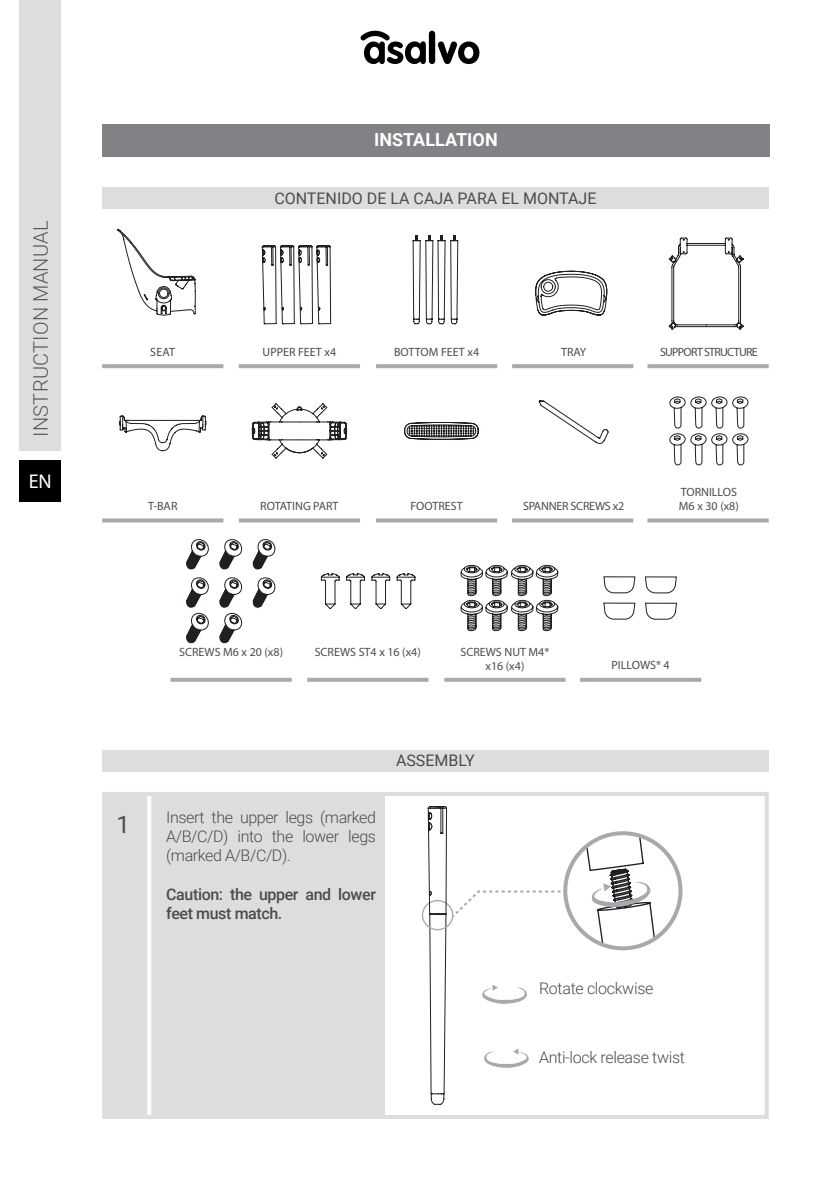
<style>
.page{position:relative;width:840px;height:1191px;background:#fff}
.page>*{position:absolute;margin:0;border:0;box-sizing:border-box;transform-origin:0 0}
.t1{font:24px "Roboto";color:#4b4c4d}
.t2{font:300 20px "Roboto";letter-spacing:.015em;color:#57585a}
.t3{font:20px "Myriad Pro";color:#fff}
.t4{font:700 18px "Roboto";color:#fff}
.t5{font:300 16px/19.2px "Roboto";letter-spacing:-.025em;color:#4b4c4d;text-align:justify}
.t6{font:500 16px/19.2px "Roboto";letter-spacing:-.025em;color:#4b4c4d}
.t7{font:16px "Roboto";color:#4b4c4d}
.t8{font:12px/14px "Myriad Pro";color:#4b4c4d;text-align:center}
.t9{font:12px "Myriad Pro";letter-spacing:-.06em;color:#4b4c4d}
.t10{font:12px "Myriad Pro";letter-spacing:-.02em;color:#4b4c4d}
</style>
<div class="page">
<div style="left:19px;top:0;width:42px;height:451px;background:#dcdddf"></div>
<div style="left:19px;top:460px;width:42px;height:42px;background:#000"></div>
<div style="left:428px;top:31px;width:7px;height:33px;background:#000001;border-radius:3px"></div>
<svg style="left:437px;top:41px;width:42px;height:23px"></svg>
<svg style="left:360px;top:31px;width:65px;height:33px"></svg>
<div style="left:104px;top:794px;width:280px;height:323px;background:#dcdddf"></div>
<hr style="left:147px;top:794px;width:4px;height:323px;background:#fff">
<div style="left:102px;top:792px;width:666px;height:327px;border:4px solid #dcdddf"></div>
<svg style="left:102px;top:364px;width:121px;height:4px"></svg>
<svg style="left:170px;top:678px;width:121px;height:4px"></svg>
<svg style="left:102px;top:518px;width:121px;height:4px"></svg>
<svg style="left:239px;top:364px;width:121px;height:4px"></svg>
<svg style="left:307px;top:678px;width:121px;height:4px"></svg>
<svg style="left:580px;top:678px;width:121px;height:4px"></svg>
<svg style="left:239px;top:518px;width:121px;height:4px"></svg>
<svg style="left:376px;top:364px;width:121px;height:4px"></svg>
<svg style="left:444px;top:678px;width:121px;height:4px"></svg>
<svg style="left:376px;top:518px;width:121px;height:4px"></svg>
<svg style="left:512px;top:364px;width:121px;height:4px"></svg>
<svg style="left:512px;top:518px;width:121px;height:4px"></svg>
<svg style="left:647px;top:364px;width:121px;height:4px"></svg>
<svg style="left:647px;top:518px;width:121px;height:4px"></svg>
<div style="left:102px;top:188px;width:666px;height:21px;background:#dcdddf"></div>
<div style="left:102px;top:750px;width:666px;height:21px;background:#dcdddf"></div>
<div style="left:102px;top:125px;width:667px;height:32px;background:#808285"></div>
<svg style="left:117px;top:229px;width:79px;height:86px"></svg>
<svg style="left:262px;top:245px;width:69px;height:79px"></svg>
<svg style="left:412px;top:235px;width:46px;height:90px"></svg>
<svg style="left:535px;top:271px;width:72px;height:45px"></svg>
<svg style="left:668px;top:237px;width:75px;height:93px"></svg>
<svg style="left:119px;top:415px;width:87px;height:36px"></svg>
<svg style="left:252px;top:403px;width:95px;height:56px"></svg>
<svg style="left:404px;top:422px;width:74px;height:18px"></svg>
<svg style="left:538px;top:400px;width:70px;height:44px"></svg>
<svg style="left:669px;top:396px;width:79px;height:70px"></svg>
<svg style="left:252px;top:539px;width:24px;height:69px"></svg>
<svg style="left:186px;top:539px;width:23px;height:105px"></svg>
<svg style="left:219px;top:539px;width:24px;height:105px"></svg>
<svg style="left:460px;top:565px;width:98px;height:66px"></svg>
<svg style="left:603px;top:576px;width:73px;height:43px"></svg>
<svg style="left:320px;top:573px;width:95px;height:36px"></svg>
<div style="left:421px;top:899px;width:32px;height:31px;border:1px solid #a8a9ad;border-radius:50%"></div>
<svg style="left:427px;top:806px;width:244px;height:299px"></svg>
<h2 class="t2" style="left:27px;top:437px;width:218px;rotate:-90deg">INSTRUCTION MANUAL</h2>
<h2 class="t3" style="left:29px;top:469px;width:24px">EN</h2>
<h3 class="t4" style="left:374px;top:127px;width:125px">INSTALLATION</h3>
<h3 class="t7" style="left:274px;top:187px;width:323px">CONTENIDO DE LA CAJA PARA EL MONTAJE</h3>
<p class="t8" style="left:150px;top:344px;width:26px">SEAT</p>
<p class="t8" style="left:148px;top:499px;width:31px">T-BAR</p>
<p class="t8" style="left:262px;top:344px;width:75px">UPPER FEET x4</p>
<p class="t8" style="left:260px;top:499px;width:80px">ROTATING PART</p>
<p class="t8" style="left:394px;top:344px;width:87px">BOTTOM FEET x4</p>
<p class="t8" style="left:560px;top:344px;width:27px">TRAY</p>
<p class="t9" style="left:659px;top:344px;width:99px">SUPPORT STRUCTURE</p>
<p class="t8" style="left:410px;top:499px;width:54px">FOOTREST</p>
<p class="t10" style="left:523px;top:499px;width:103px">SPANNER SCREWS x2</p>
<p class="t8" style="left:678px;top:485px;width:61px;text-align:left">TORNILLOS<br>M6 x 30 (x8)</p>
<h1 class="t1" style="left:116px;top:807px;width:15px">1</h1>
<p class="t8" style="left:179px;top:645px;width:105px">SCREWS M6 x 20 (x8)</p>
<p class="t8" style="left:314px;top:645px;width:108px">SCREWS ST4 x 16 (x4)</p>
<p class="t8" style="left:460px;top:645px;width:90px">SCREWS NUT M4* x16 (x4)</p>
<h3 class="t7" style="left:396px;top:749px;width:80px">ASSEMBLY</h3>
<h3 class="t5" style="left:166px;top:807px;width:211px">Insert the upper legs (marked A/B/C/D) into the lower legs (marked A/B/C/D).</h3>
<h3 class="t6" style="left:166px;top:884px;width:211px">Caution: the upper and lower feet must match.</h3>
<p class="t8" style="left:611px;top:658px;width:60px">PILLOWS* 4</p>
<h3 class="t5" style="left:538px;top:978px;width:116px">Rotate clockwise</h3>
<h3 class="t5" style="left:538px;top:1047px;width:147px">Anti-lock release twist</h3>
</div>
